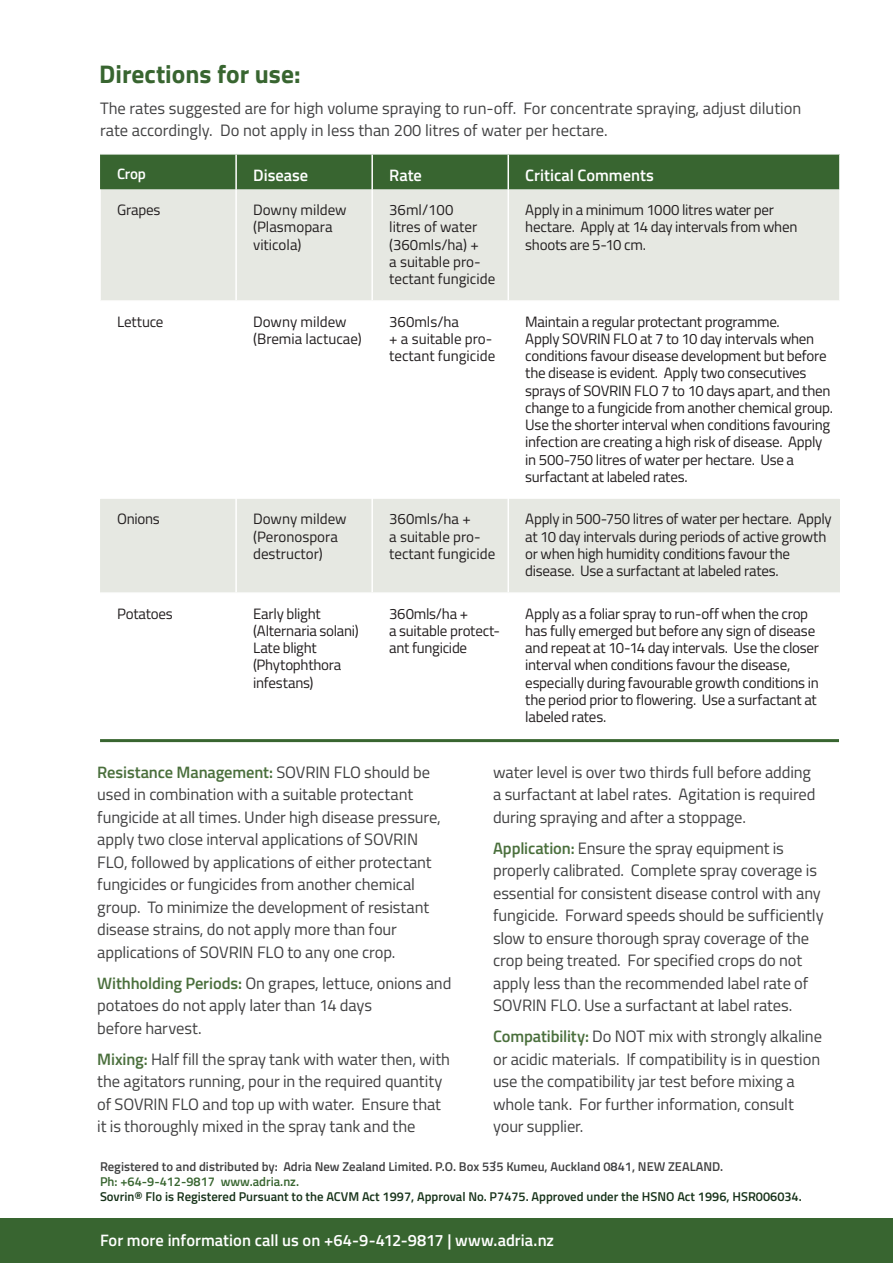
<style>
.page{position:relative;width:893px;height:1263px;background:#fff}
.page>*{position:absolute;margin:0;border:0;box-sizing:border-box;transform-origin:0 0}
.t1{font:700 25.5px "Titillium Web";color:#386530}
.t2{font:16.5px/22.5px "Titillium Web";letter-spacing:-.01em;color:#414142}
.t3{font:600 16.5px "Titillium Web";color:#fff}
.t4{font:15px/17.2px "Titillium Web";letter-spacing:-.015em;color:#231f20}
.t5{font:600 15px "Titillium Web";color:#fff}
.t6{font:600 12.75px/15px "Titillium Web";color:#173219}
.t7{font:600 12.75px "Titillium Web";color:#414142}
.s1{font-weight:600;color:#4a6f3c}
.s2{color:#386530}
</style>
<div class="page">
<div style="left:100px;top:155px;width:739px;height:35px;background:#386530"></div>
<svg style="left:100px;top:190px;width:740px;height:402px;fill:#e6e8e2"></svg>
<svg style="left:100px;top:742px;width:739px;height:1px"></svg>
<hr style="left:235px;top:155px;width:2px;height:35px;background:#fff">
<hr style="left:371px;top:155px;width:2px;height:35px;background:#fff">
<hr style="left:507px;top:155px;width:2px;height:35px;background:#fff">
<hr style="left:235px;top:302px;width:2px;height:197px;background:#fff">
<hr style="left:371px;top:302px;width:2px;height:197px;background:#fff">
<hr style="left:507px;top:302px;width:2px;height:197px;background:#fff">
<hr style="left:235px;top:499px;width:2px;height:93px;background:#fff">
<hr style="left:235px;top:594px;width:2px;height:162px;background:#fff">
<hr style="left:371px;top:499px;width:2px;height:93px;background:#fff">
<hr style="left:507px;top:499px;width:2px;height:93px;background:#fff">
<hr style="left:371px;top:594px;width:2px;height:162px;background:#fff">
<hr style="left:507px;top:594px;width:2px;height:162px;background:#fff">
<hr style="left:99px;top:302px;width:2px;height:197px;background:#fff">
<hr style="left:839px;top:302px;width:2px;height:197px;background:#fff">
<hr style="left:99px;top:190px;width:2px;height:110px;background:#fff">
<hr style="left:235px;top:190px;width:2px;height:110px;background:#fff">
<hr style="left:371px;top:190px;width:2px;height:110px;background:#fff">
<hr style="left:507px;top:190px;width:2px;height:110px;background:#fff">
<hr style="left:839px;top:190px;width:2px;height:110px;background:#fff">
<hr style="left:99px;top:300px;width:137px;height:2px;background:#fff">
<hr style="left:236px;top:300px;width:136px;height:2px;background:#fff">
<hr style="left:372px;top:300px;width:136px;height:2px;background:#fff">
<hr style="left:508px;top:300px;width:333px;height:2px;background:#fff">
<div style="left:0;top:1218px;width:893px;height:45px;background:#386530"></div>
<hr style="left:100px;top:739px;width:739px;height:3px;background:#386530">
<p class="t1" style="left:99px;top:55px;width:203px">Directions for use:</p>
<p class="t2" style="left:100px;top:96px;width:703px">The rates suggested are for high volume spraying to run-off. For concentrate spraying, adjust dilution rate accordingly. Do not apply in less than 200 litres of water per hectare.</p>
<p class="t5" style="left:117px;top:163px;width:30px">Crop</p>
<p class="t3" style="left:253px;top:163px;width:57px">Disease</p>
<p class="t3" style="left:389px;top:163px;width:34px">Rate</p>
<p class="t3" style="left:525px;top:163px;width:130px">Critical Comments</p>
<p class="t4" style="left:117px;top:200px;width:45px">Grapes</p>
<p class="t4" style="left:253px;top:200px;width:95px">Downy mildew</p>
<p class="t4" style="left:253px;top:218px;width:81px">(Plasmopara viticola)</p>
<p class="t4" style="left:389px;top:200px;width:66px">36ml/100</p>
<p class="t4" style="left:389px;top:218px;width:89px">litres of water</p>
<p class="t4" style="left:389px;top:235px;width:91px">(360mls/ha) +</p>
<p class="t4" style="left:389px;top:252px;width:108px">a suitable pro&shy;tectant fungicide</p>
<p class="t4" style="left:525px;top:200px;width:274px">Apply in a minimum 1000 litres water per hectare. Apply at 14 day intervals from when shoots are 5-10 cm.</p>
<p class="t4" style="left:117px;top:312px;width:48px">Lettuce</p>
<p class="t4" style="left:253px;top:312px;width:95px">Downy mildew</p>
<p class="t4" style="left:253px;top:329px;width:110px">(Bremia lactucae)</p>
<p class="t4" style="left:117px;top:510px;width:44px">Onions</p>
<p class="t4" style="left:253px;top:510px;width:95px">Downy mildew</p>
<p class="t4" style="left:253px;top:527px;width:86px">(Peronospora destructor)</p>
<p class="t4" style="left:117px;top:604px;width:57px">Potatoes</p>
<p class="t4" style="left:253px;top:604px;width:69px">Early blight</p>
<p class="t4" style="left:253px;top:621px;width:107px">(Alternaria solani)</p>
<p class="t4" style="left:253px;top:638px;width:65px">Late blight</p>
<p class="t4" style="left:253px;top:656px;width:90px">(Phytophthora</p>
<p class="t4" style="left:253px;top:673px;width:62px">infestans)</p>
<p class="t4" style="left:389px;top:312px;width:71px">360mls/ha</p>
<p class="t4" style="left:389px;top:329px;width:108px">+ a suitable pro&shy;tectant fungicide</p>
<p class="t4" style="left:525px;top:312px;width:309px">Maintain a regular protectant programme.<br>Apply SOVRIN FLO at 7 to 10 day intervals when conditions favour disease development but before the disease is evident. Apply two consecutives sprays of SOVRIN FLO 7 to 10 days apart, and then change to a fungicide from another chemical group.<br>Use the shorter interval when conditions favouring infection are creating a high risk of disease. Apply in 500-750 litres of water per hectare. Use a surfactant at labeled rates.</p>
<p class="t4" style="left:389px;top:510px;width:83px">360mls/ha +</p>
<p class="t4" style="left:389px;top:527px;width:108px">a suitable pro&shy;tectant fungicide</p>
<p class="t4" style="left:525px;top:510px;width:308px">Apply in 500-750 litres of water per hectare. Apply at 10 day intervals during periods of active growth or when high humidity conditions favour the disease. Use a surfactant at labeled rates.</p>
<p class="t4" style="left:389px;top:604px;width:80px">360mls/ha +</p>
<p class="t4" style="left:389px;top:621px;width:112px">a suitable protect&shy;ant fungicide</p>
<p class="t4" style="left:525px;top:604px;width:295px">Apply as a foliar spray to run-off when the crop has fully emerged but before any sign of disease and repeat at 10-14 day intervals. Use the closer interval when conditions favour the disease, especially during favourable growth conditions in the period prior to flowering. Use a surfactant at labeled rates.</p>
<p class="t2" style="left:493px;top:760px;width:324px">water level is over two thirds full before adding a surfactant at label rates. Agitation is required during spraying and after a stoppage.</p>
<p class="t2" style="left:493px;top:836px;width:332px"><span class="s1">Application:</span> Ensure the spray equipment is properly calibrated. Complete spray coverage is essential for consistent disease control with any fungicide. Forward speeds should be sufficiently slow to ensure thorough spray coverage of the crop being treated. For specified crops do not apply less than the recommended label rate of SOVRIN FLO. Use a surfactant at label rates.</p>
<p class="t2" style="left:493px;top:1024px;width:330px"><span class="s1">Compatibility:</span> Do NOT mix with strongly alkaline or acidic materials. If compatibility is in question use the compatibility jar test before mixing a whole tank. For further information, consult your supplier.</p>
<p class="t2" style="left:493px;top:1145px;width:5px">.</p>
<p class="t2" style="left:97px;top:760px;width:345px"><span class="s1">Resistance Management:</span> SOVRIN FLO should be used in combination with a suitable protectant fungicide at all times. Under high disease pressure, apply two close interval applications of SOVRIN FLO, followed by applications of either protectant fungicides or fungicides from another chemical group. To minimize the development of resistant disease strains, do not apply more than four applications of SOVRIN FLO to any one crop.</p>
<p class="t2" style="left:97px;top:971px;width:356px"><span class="s1">Withholding Periods:</span> On grapes, lettuce, onions and potatoes do not apply later than 14 days<br>before harvest.</p>
<p class="t2" style="left:97px;top:1047px;width:354px"><span class="s1">Mixing:</span> Half fill the spray tank with water then, with the agitators running, pour in the required quantity of SOVRIN FLO and top up with water. Ensure that it is thoroughly mixed in the spray tank and the</p>
<p class="t7" style="left:100px;top:1157px;width:625px">Registered to and distributed by: Adria New Zealand Limited. P.O. Box 535 Kumeu, Auckland 0841, NEW ZEALAND.</p>
<p class="t6" style="left:100px;top:1173px;width:703px"><span class="s2">Ph: +64-9-412-9817 www.adria.nz.<br></span>Sovrin® Flo is Registered Pursuant to the ACVM Act 1997, Approval No. P7475. Approved under the HSNO Act 1996, HSR006034.</p>
<p class="t3" style="left:100px;top:1227px;width:455px">For more information call us on +64-9-412-9817 | www.adria.nz</p>
</div>
